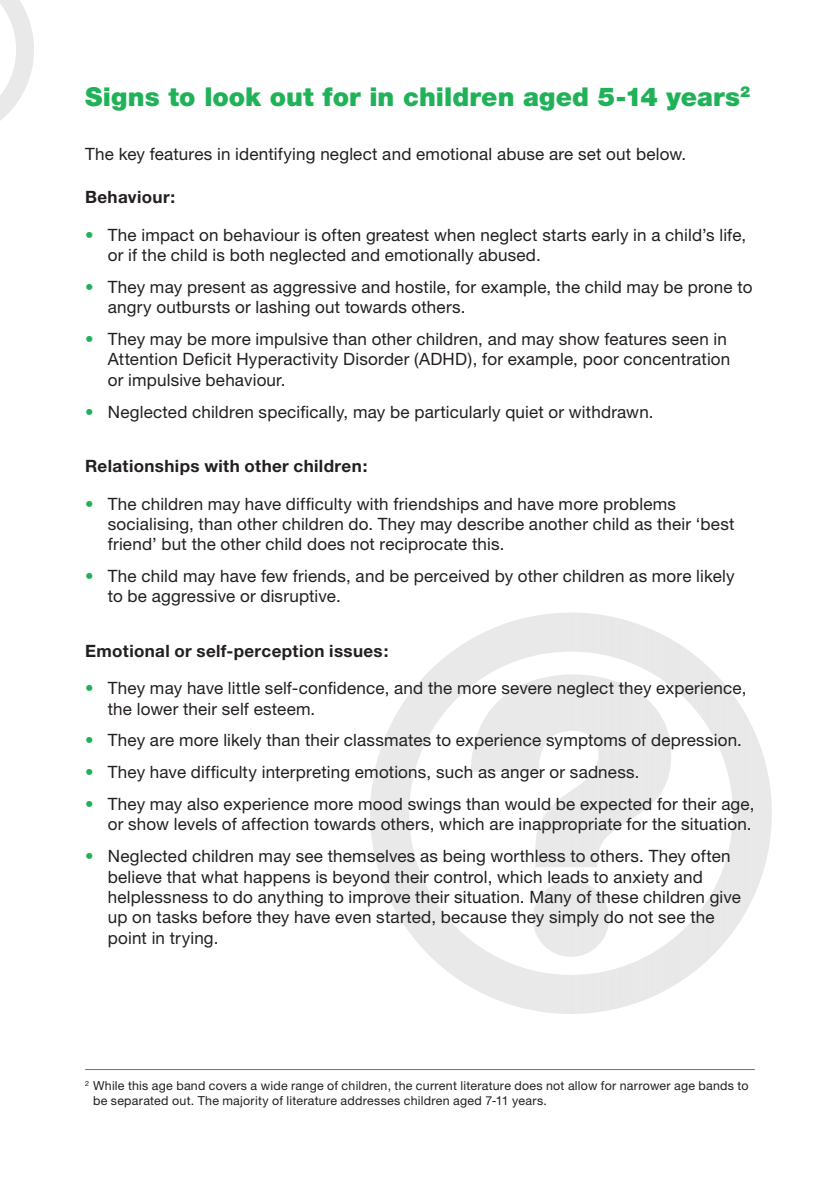
<style>
.page{position:relative;width:840px;height:1191px;background:#fff}
.page>*{position:absolute;margin:0;border:0;box-sizing:border-box;transform-origin:0 0}
.t1{font:900 26px "Helvetica Neue";color:#21b259}
.t2{font:17px/20.4px "Helvetica Neue";letter-spacing:.01em;color:#231f20}
.t3{font:700 17px "Helvetica Neue";letter-spacing:.02em;color:#231f20}
.t4{font:12.4px/14.8px "Helvetica Neue";letter-spacing:.02em;color:#231f20}
.s1{color:#21b259}
</style>
<div class="page">
<svg style="left:0;top:0;width:34px;height:121px"></svg>
<svg style="left:470px;top:674px;width:200px;height:193px"></svg>
<div style="left:532px;top:880px;width:76px;height:77px;background:#e9e9e9;border-radius:50%"></div>
<div style="left:370px;top:612px;width:401px;height:402px;border:39px solid #231f20;border-radius:50%"></div>
<hr style="left:85px;top:1069px;width:669px;height:1px;background:#231f20">
<h1 class="t1" style="left:85px;top:81px;width:666px">Signs to look out for in children aged 5-14 years<sup>2</sup></h1>
<p class="t2" style="left:85px;top:144px;width:602px">The key features in identifying neglect and emotional abuse are set out below.</p>
<p class="t3" style="left:85px;top:187px;width:92px">Behaviour:</p>
<p class="t2" style="left:108px;top:224px;width:639px;text-indent:-23px"><span class="s1">•</span> The impact on behaviour is often greatest when neglect starts early in a child’s life, or if the child is both neglected and emotionally abused.</p>
<p class="t2" style="left:108px;top:276px;width:645px;text-indent:-23px"><span class="s1">•</span> They may present as aggressive and hostile, for example, the child may be prone to angry outbursts or lashing out towards others.</p>
<p class="t2" style="left:108px;top:328px;width:623px;text-indent:-23px"><span class="s1">•</span> They may be more impulsive than other children, and may show features seen in<br>Attention Deficit Hyperactivity Disorder (ADHD), for example, poor concentration or impulsive behaviour.</p>
<p class="t2" style="left:85px;top:401px;width:569px"><span class="s1">•</span> Neglected children specifically, may be particularly quiet or withdrawn.</p>
<p class="t3" style="left:85px;top:455px;width:284px">Relationships with other children:</p>
<p class="t2" style="left:108px;top:493px;width:627px;text-indent:-23px"><span class="s1">•</span> The children may have difficulty with friendships and have more problems socialising, than other children do. They may describe another child as their ‘best friend’ but the other child does not reciprocate this.</p>
<p class="t2" style="left:108px;top:565px;width:628px;text-indent:-23px"><span class="s1">•</span> The child may have few friends, and be perceived by other children as more likely to be aggressive or disruptive.</p>
<p class="t3" style="left:85px;top:640px;width:305px">Emotional or self-perception issues:</p>
<p class="t2" style="left:108px;top:678px;width:639px;text-indent:-23px"><span class="s1">•</span> They may have little self-confidence, and the more severe neglect they experience, the lower their self esteem.</p>
<p class="t2" style="left:85px;top:730px;width:658px"><span class="s1">•</span> They are more likely than their classmates to experience symptoms of depression.</p>
<p class="t2" style="left:85px;top:761px;width:555px"><span class="s1">•</span> They have difficulty interpreting emotions, such as anger or sadness.</p>
<p class="t2" style="left:85px;top:793px;width:670px;text-align:right"><span class="s1">•</span> They may also experience more mood swings than would be expected for their age, or show levels of affection towards others, which are inappropriate for the situation.</p>
<p class="t2" style="left:108px;top:845px;width:634px;text-indent:-23px"><span class="s1">•</span> Neglected children may see themselves as being worthless to others. They often believe that what happens is beyond their control, which leads to anxiety and helplessness to do anything to improve their situation. Many of these children give up on tasks before they have even started, because they simply do not see the point in trying.</p>
<p class="t4" style="left:93px;top:1078px;width:656px;text-indent:-8px"><sup>2</sup> While this age band covers a wide range of children, the current literature does not allow for narrower age bands to be separated out. The majority of literature addresses children aged 7-11 years.</p>
</div>
